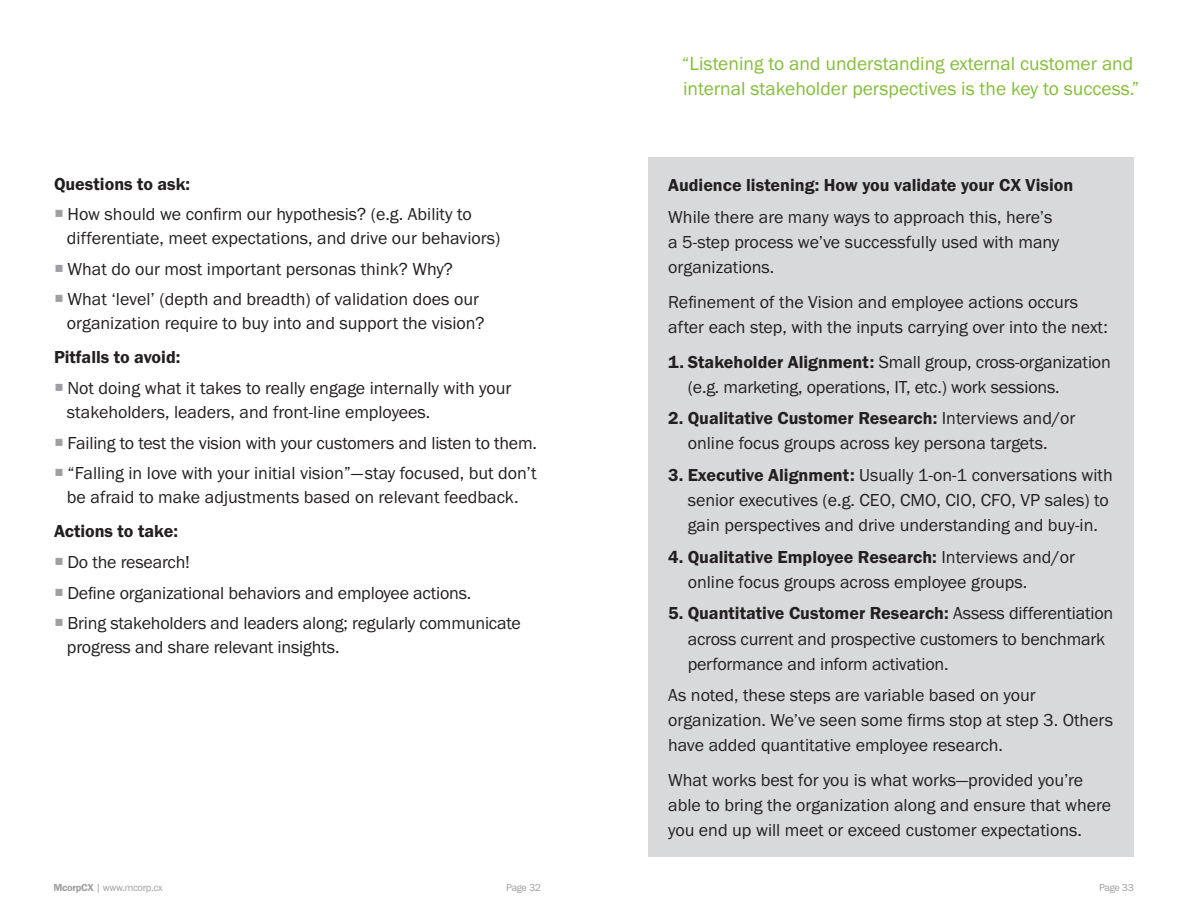
<style>
.page{position:relative;width:1188px;height:918px;background:#fff}
.page>*{position:absolute;margin:0;border:0;box-sizing:border-box;transform-origin:0 0}
.t1{font:19.5px/25.5px "Franklin Got T";color:#85bd3b}
.t2{font:18px/25px "Franklin Got T";color:#231f20}
.t3{font:600 18px "Franklin Got T";color:#231f20}
.t4{font:10.5px "Franklin Got T";letter-spacing:-.03em;color:#9d9fa2}
.s1{font-weight:600}
</style>
<div class="page">
<div style="left:648px;top:157px;width:486px;height:699px;background:#d8d9db"></div>
<p class="t3" style="left:54px;top:174px;width:138px">Questions to ask:</p>
<p class="t2" style="left:67px;top:202px;width:435px;line-height:24px">How should we confirm our hypothesis? (e.g. Ability to differentiate, meet expectations, and drive our behaviors)</p>
<p class="t2" style="left:68px;top:253px;width:413px;line-height:30.5px">What do our most important personas think? Why?<br>What ‘level’ (depth and breadth) of validation does our</p>
<p class="t2" style="left:67px;top:311px;width:419px">organization require to buy into and support the vision?</p>
<p class="t3" style="left:54px;top:347px;width:128px">Pitfalls to avoid:</p>
<p class="t2" style="left:67px;top:376px;width:446px;line-height:24px">Not doing what it takes to really engage internally with your stakeholders, leaders, and front-line employees.</p>
<p class="t2" style="left:68px;top:427px;width:471px;line-height:30.5px">Failing to test the vision with your customers and listen to them. “Falling in love with your initial vision”—stay focused, but don’t</p>
<p class="t2" style="left:67px;top:484px;width:453px">be afraid to make adjustments based on relevant feedback.</p>
<p class="t3" style="left:54px;top:521px;width:126px">Actions to take:</p>
<p class="t2" style="left:68px;top:547px;width:455px;line-height:30.5px">Do the research!<br>Define organizational behaviors and employee actions.<br>Bring stakeholders and leaders along; regularly communicate</p>
<p class="t2" style="left:67px;top:634px;width:274px">progress and share relevant insights.</p>
<p class="t1" style="left:682px;top:50px;width:459px">“Listening to and understanding external customer and internal stakeholder perspectives is the key to success.”</p>
<p class="t3" style="left:668px;top:175px;width:407px">Audience listening: How you validate your CX Vision</p>
<p class="t2" style="left:668px;top:204px;width:393px">While there are many ways to approach this, here’s a 5-step process we’ve successfully used with many organizations.</p>
<p class="t2" style="left:668px;top:289px;width:441px">Refinement of the Vision and employee actions occurs after each step, with the inputs carrying over into the next:</p>
<p class="t2" style="left:688px;top:349px;width:425px;text-indent:-19px"><span class="s1">1. Stakeholder Alignment:</span> Small group, cross-organization (e.g. marketing, operations, IT, etc.) work sessions.</p>
<p class="t2" style="left:668px;top:406px;width:409px;text-align:center"><span class="s1">2. Qualitative Customer Research:</span> Interviews and/or online focus groups across key persona targets.</p>
<p class="t2" style="left:688px;top:462px;width:427px;text-indent:-19px"><span class="s1">3. Executive Alignment:</span> Usually 1-on-1 conversations with senior executives (e.g. CEO, CMO, CIO, CFO, VP sales) to gain perspectives and drive understanding and buy-in.</p>
<p class="t2" style="left:688px;top:544px;width:389px;text-indent:-19px"><span class="s1">4. Qualitative Employee Research:</span> Interviews and/or online focus groups across employee groups.</p>
<p class="t2" style="left:688px;top:601px;width:427px;text-indent:-19px"><span class="s1">5. Quantitative Customer Research:</span> Assess differentiation across current and prospective customers to benchmark performance and inform activation.</p>
<p class="t2" style="left:668px;top:682px;width:446px">As noted, these steps are variable based on your organization. We’ve seen some firms stop at step 3. Others have added quantitative employee research.</p>
<p class="t2" style="left:668px;top:767px;width:444px">What works best for you is what works—provided you’re able to bring the organization along and ensure that where you end up will meet or exceed customer expectations.</p>
<p class="t4" style="left:53px;top:882px;width:111px"><span class="s1">McorpCX</span> | www.mcorp.cx</p>
<p class="t4" style="left:506px;top:882px;width:36px">Page 32</p>
<p class="t4" style="left:1099px;top:882px;width:36px">Page 33</p>
</div>
